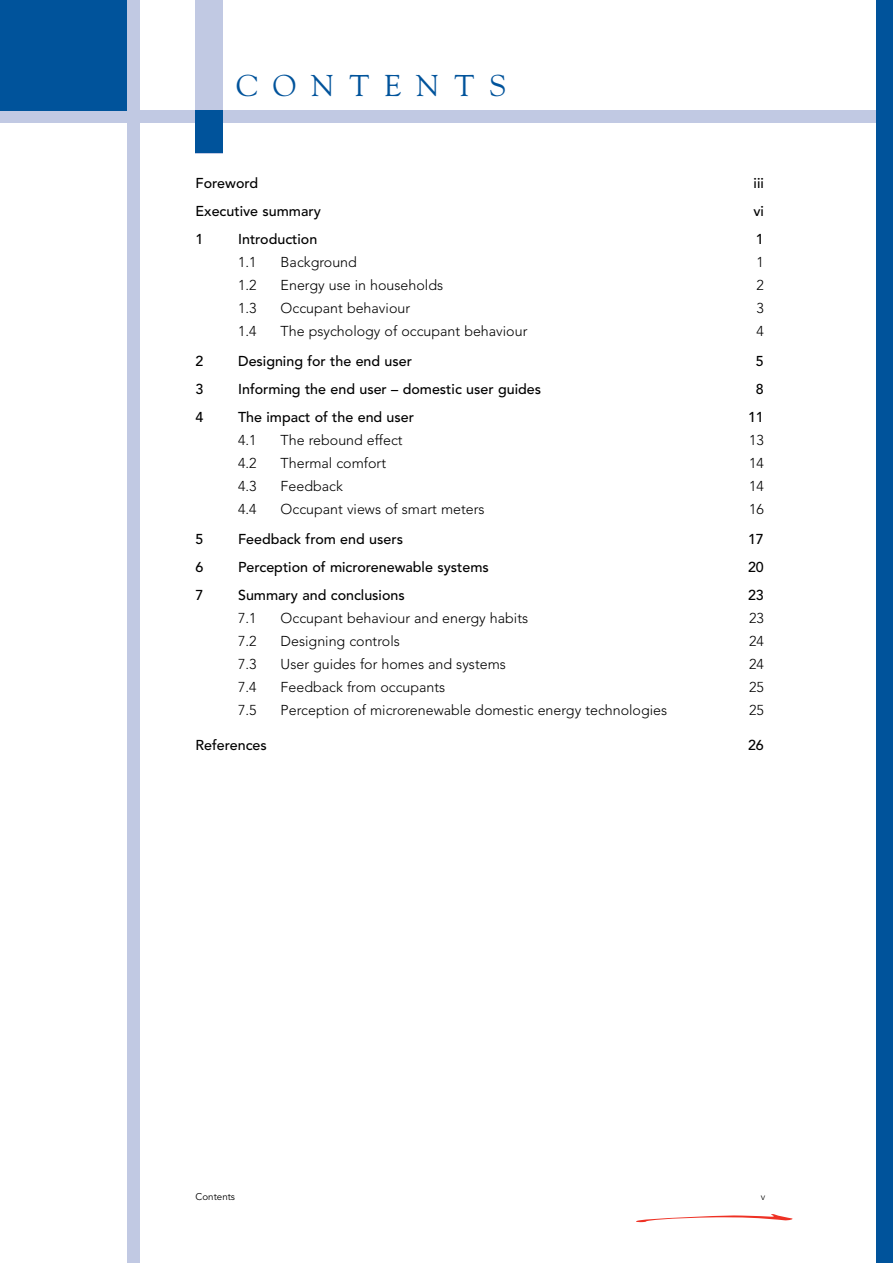
<style>
.page{position:relative;width:893px;height:1263px;background:#fff}
.page>*{position:absolute;margin:0;border:0;box-sizing:border-box;transform-origin:0 0}
.t1{font:30px "Goudy";letter-spacing:.5em;color:#00539b}
.t2{font:300 14.25px "Avenir LT";color:#000}
.t3{font:500 14.25px "Avenir LT";color:#000}
.t4{font:9.75px "Avenir LT";color:#000}
.t5{font:300 9.75px "Avenir LT";color:#000}
</style>
<div class="page">
<svg style="left:636px;top:1214px;width:156px;height:8px"></svg>
<div style="left:0;top:111px;width:893px;height:12px;background:#c1c9e3"></div>
<div style="left:0;top:0;width:128px;height:111px;background:#00539b"></div>
<div style="left:128px;top:0;width:12px;height:1263px;background:#c1c9e3"></div>
<div style="left:196px;top:0;width:27px;height:153px;background:#c1c9e3"></div>
<div style="left:196px;top:111px;width:27px;height:42px;background:#00539b"></div>
<div style="left:876px;top:0;width:17px;height:1263px;background:#00539b"></div>
<h1 class="t1" style="left:236px;top:67px;width:272px">CONTENTS</h1>
<p class="t3" style="left:196px;top:174px;width:64px">Foreword</p>
<p class="t3" style="left:754px;top:174px;width:12px">iii</p>
<p class="t3" style="left:196px;top:202px;width:127px">Executive summary</p>
<p class="t3" style="left:753px;top:202px;width:12px">vi</p>
<p class="t3" style="left:196px;top:231px;width:9px">1</p>
<p class="t3" style="left:238px;top:231px;width:81px">Introduction</p>
<p class="t3" style="left:756px;top:231px;width:9px">1</p>
<p class="t2" style="left:238px;top:253px;width:20px">1.1</p>
<p class="t2" style="left:281px;top:253px;width:78px">Background</p>
<p class="t2" style="left:756px;top:253px;width:9px">1</p>
<p class="t2" style="left:238px;top:276px;width:20px">1.2</p>
<p class="t2" style="left:281px;top:276px;width:164px">Energy use in households</p>
<p class="t2" style="left:756px;top:276px;width:9px">2</p>
<p class="t2" style="left:238px;top:299px;width:20px">1.3</p>
<p class="t2" style="left:281px;top:299px;width:131px">Occupant behaviour</p>
<p class="t2" style="left:756px;top:299px;width:9px">3</p>
<p class="t2" style="left:238px;top:322px;width:20px">1.4</p>
<p class="t2" style="left:281px;top:322px;width:248px">The psychology of occupant behaviour</p>
<p class="t2" style="left:756px;top:322px;width:9px">4</p>
<p class="t3" style="left:196px;top:352px;width:9px">2</p>
<p class="t3" style="left:238px;top:352px;width:175px">Designing for the end user</p>
<p class="t3" style="left:756px;top:352px;width:9px">5</p>
<p class="t3" style="left:196px;top:381px;width:9px">3</p>
<p class="t3" style="left:238px;top:381px;width:304px">Informing the end user – domestic user guides</p>
<p class="t3" style="left:756px;top:381px;width:9px">8</p>
<p class="t3" style="left:196px;top:409px;width:9px">4</p>
<p class="t3" style="left:238px;top:409px;width:177px">The impact of the end user</p>
<p class="t3" style="left:748px;top:409px;width:17px">11</p>
<p class="t2" style="left:238px;top:432px;width:20px">4.1</p>
<p class="t2" style="left:281px;top:432px;width:123px">The rebound effect</p>
<p class="t2" style="left:749px;top:432px;width:16px">13</p>
<p class="t2" style="left:238px;top:455px;width:20px">4.2</p>
<p class="t2" style="left:281px;top:455px;width:107px">Thermal comfort</p>
<p class="t2" style="left:749px;top:455px;width:16px">14</p>
<p class="t2" style="left:238px;top:478px;width:20px">4.3</p>
<p class="t2" style="left:281px;top:478px;width:64px">Feedback</p>
<p class="t2" style="left:749px;top:478px;width:16px">14</p>
<p class="t2" style="left:238px;top:501px;width:20px">4.4</p>
<p class="t2" style="left:281px;top:501px;width:205px">Occupant views of smart meters</p>
<p class="t2" style="left:749px;top:501px;width:16px">16</p>
<p class="t3" style="left:196px;top:531px;width:9px">5</p>
<p class="t3" style="left:238px;top:531px;width:166px">Feedback from end users</p>
<p class="t3" style="left:748px;top:531px;width:17px">17</p>
<p class="t3" style="left:196px;top:559px;width:9px">6</p>
<p class="t3" style="left:238px;top:559px;width:252px">Perception of microrenewable systems</p>
<p class="t3" style="left:748px;top:559px;width:17px">20</p>
<p class="t3" style="left:196px;top:587px;width:9px">7</p>
<p class="t3" style="left:238px;top:587px;width:168px">Summary and conclusions</p>
<p class="t3" style="left:748px;top:587px;width:17px">23</p>
<p class="t2" style="left:238px;top:610px;width:20px">7.1</p>
<p class="t2" style="left:281px;top:610px;width:249px">Occupant behaviour and energy habits</p>
<p class="t2" style="left:749px;top:610px;width:16px">23</p>
<p class="t2" style="left:238px;top:633px;width:20px">7.2</p>
<p class="t2" style="left:281px;top:633px;width:121px">Designing controls</p>
<p class="t2" style="left:749px;top:633px;width:16px">24</p>
<p class="t2" style="left:238px;top:656px;width:20px">7.3</p>
<p class="t2" style="left:281px;top:656px;width:227px">User guides for homes and systems</p>
<p class="t2" style="left:749px;top:656px;width:16px">24</p>
<p class="t2" style="left:238px;top:679px;width:20px">7.4</p>
<p class="t2" style="left:281px;top:679px;width:166px">Feedback from occupants</p>
<p class="t2" style="left:749px;top:679px;width:16px">25</p>
<p class="t2" style="left:238px;top:702px;width:20px">7.5</p>
<p class="t2" style="left:281px;top:702px;width:388px">Perception of microrenewable domestic energy technologies</p>
<p class="t2" style="left:749px;top:702px;width:16px">25</p>
<p class="t3" style="left:196px;top:737px;width:73px">References</p>
<p class="t3" style="left:748px;top:737px;width:17px">26</p>
<p class="t4" style="left:196px;top:1191px;width:41px">Contents</p>
<p class="t5" style="left:761px;top:1191px;width:6px">v</p>
</div>
